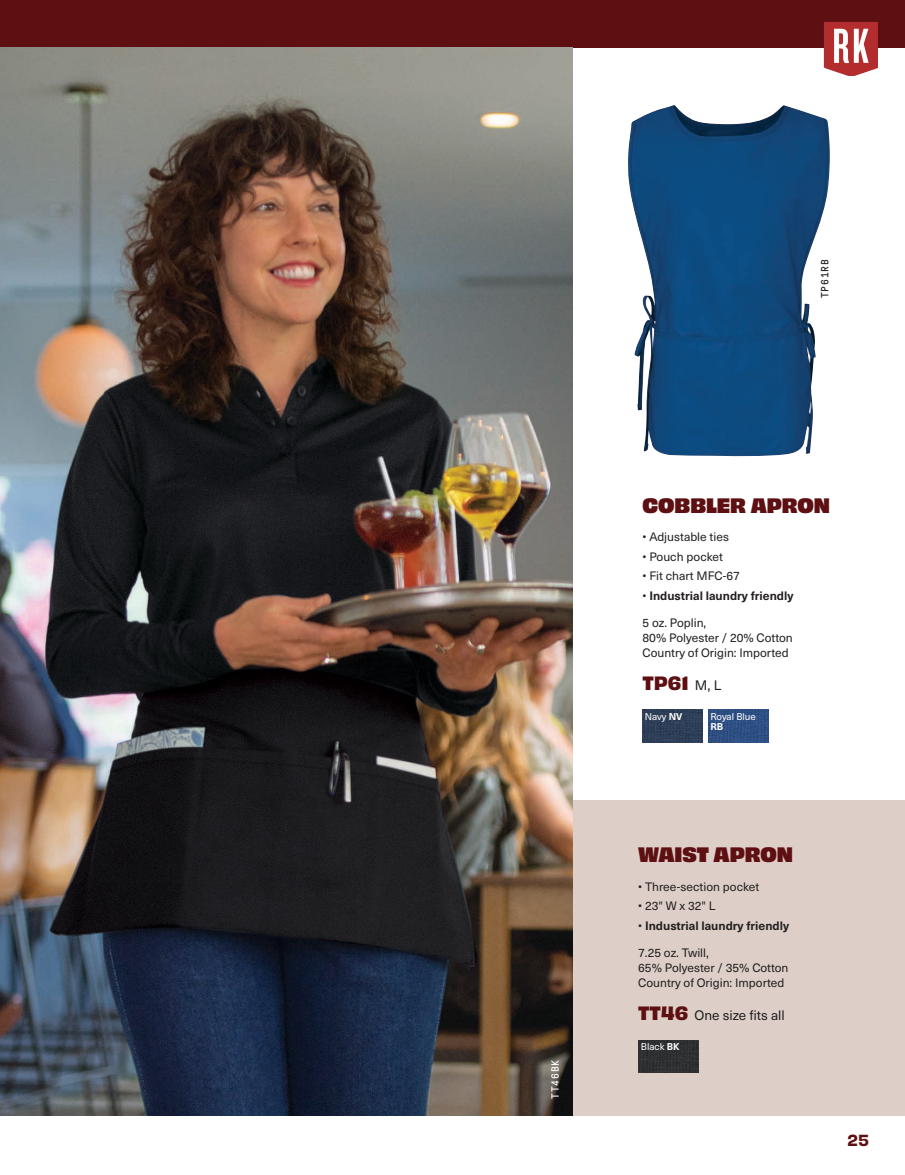
<style>
.page{position:relative;width:905px;height:1175px;background:#fff}
.page>*{position:absolute;margin:0;border:0;box-sizing:border-box;transform-origin:0 0}
.t1{font:19.5px "Obviously Blck";color:#5e0f12}
.t2{font:700 18px "Obviously";color:#5e0f12}
.t3{font:15px "Obviously Semi";color:#5e0f12}
.t4{font:13.5px "Neue Haas Unica W1 G";color:#231f20}
.t5{font:12px/15px "Neue Haas Unica W1 G";color:#231f20}
.t6{font:700 12px "Neue Haas Unica W1 G";color:#231f20}
.t7{font:10.5px "GT Pressura Mono";letter-spacing:.075em;color:#231f20}
.t8{font:10.5px "GT Pressura Mono";letter-spacing:.075em;color:#fff}
.t9{font:9.75px "Neue Haas Unica W1 G";color:#fff}
.t10{font:700 9.75px "Neue Haas Unica W1 G";color:#fff}
.s1{font-weight:400}
.s2{font-family:"Neue Haas Unica W1 G";font-weight:400;font-size:13.5px;color:#231f20}
.s3{font-weight:700}
.s4{font-family:"Obviously";font-weight:700;font-size:18px;color:#5e0f12}
</style>
<div class="page">
<div style="left:0;top:0;width:904px;height:47px;background:#5e0f12"></div>
<div style="left:572px;top:799px;width:332px;height:316px;background:#ddcfc8"></div>
<img style="left:628px;top:105px;width:191px;height:352px">
<img style="left:642px;top:709px;width:60px;height:33px">
<img style="left:708px;top:709px;width:60px;height:33px">
<img style="left:0;top:47px;width:572px;height:1068px">
<img style="left:638px;top:1040px;width:60px;height:32px">
<svg style="left:823px;top:22px;width:54px;height:54px"></svg>
<p class="t7" style="left:819px;top:298px;width:40px;rotate:-90deg">TP61RB</p>
<p class="t8" style="left:549px;top:1098px;width:40px;rotate:-90deg">TT46BK</p>
<h1 class="t1" style="left:642px;top:490px;width:189px">COBBLER APRON</h1>
<p class="t5" style="left:642px;top:529px;width:88px">• Adjustable ties</p>
<p class="t5" style="left:642px;top:548px;width:82px">• Pouch pocket</p>
<p class="t5" style="left:642px;top:568px;width:99px">• Fit chart MFC-67</p>
<p class="t6" style="left:642px;top:586px;width:152px"><span class="s1">•</span> Industrial laundry friendly</p>
<p class="t5" style="left:642px;top:614px;width:152px">5 oz. Poplin,<br>80% Polyester / 20% Cotton<br>Country of Origin: Imported</p>
<h2 class="t2" style="left:642px;top:668px;width:80px">TP61 <span class="s2">M, L</span></h2>
<p class="t9" style="left:645px;top:709px;width:39px">Navy <span class="s3">NV</span></p>
<p class="t9" style="left:710px;top:709px;width:47px">Royal Blue</p>
<p class="t10" style="left:710px;top:719px;width:14px">RB</p>
<h1 class="t1" style="left:638px;top:839px;width:156px">WAIST APRON</h1>
<p class="t5" style="left:638px;top:878px;width:122px">• Three-section pocket</p>
<p class="t5" style="left:638px;top:898px;width:79px">• 23" W x 32" L</p>
<p class="t6" style="left:638px;top:916px;width:152px"><span class="s1">•</span> Industrial laundry friendly</p>
<p class="t5" style="left:638px;top:944px;width:152px">7.25 oz. Twill,<br>65% Polyester / 35% Cotton<br>Country of Origin: Imported</p>
<p class="t4" style="left:638px;top:1005px;width:148px"><span class="s4">TT46</span> One size fits all</p>
<p class="t9" style="left:641px;top:1039px;width:40px">Black <span class="s3">BK</span></p>
<p class="t3" style="left:847px;top:1128px;width:23px">25</p>
</div>
